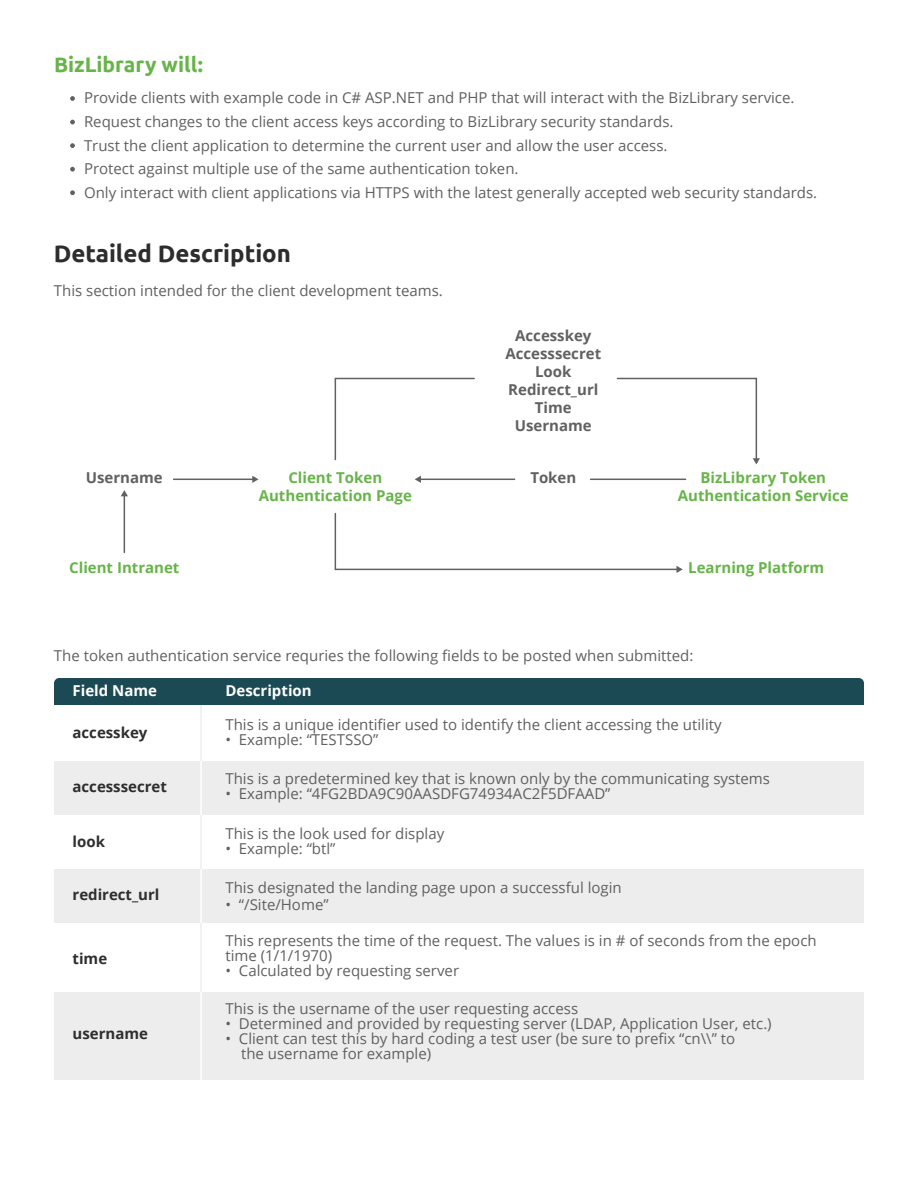
<style>
.page{position:relative;width:918px;height:1188px;background:#fff}
.page>*{position:absolute;margin:0;border:0;box-sizing:border-box;transform-origin:0 0}
.t1{font:700 24px "Ubuntu";color:#2d2d2d}
.t2{font:700 21px "Ubuntu";color:#67b449}
.t3{font:15px/23.7px "Open Sans";color:#606060}
.t4{font:700 15px/18px "Open Sans";color:#67b449;text-align:center}
.t5{font:700 15px/18px "Open Sans";color:#606161;text-align:center}
.t6{font:700 15px "Open Sans";color:#2d2e2d}
.t7{font:700 15px "Open Sans";color:#fff}
</style>
<div class="page">
<svg style="left:70px;top:96px;width:5px;height:5px"></svg>
<svg style="left:70px;top:120px;width:5px;height:4px"></svg>
<svg style="left:70px;top:143px;width:5px;height:5px"></svg>
<svg style="left:70px;top:167px;width:5px;height:5px"></svg>
<svg style="left:70px;top:190px;width:5px;height:5px"></svg>
<div style="left:54px;top:761px;width:810px;height:54px;background:#ededed"></div>
<div style="left:54px;top:869px;width:810px;height:54px;background:#ededed"></div>
<div style="left:54px;top:992px;width:810px;height:88px;background:#ededed"></div>
<hr style="left:124px;top:495px;width:1px;height:57px;background:#606161">
<svg style="left:121px;top:490px;width:7px;height:6px"></svg>
<hr style="left:174px;top:479px;width:80px;height:1px;background:#606161">
<svg style="left:252px;top:476px;width:7px;height:7px"></svg>
<hr style="left:420px;top:479px;width:95px;height:1px;background:#606161">
<svg style="left:415px;top:476px;width:6px;height:7px"></svg>
<svg style="left:616px;top:377px;width:144px;height:88px"></svg>
<svg style="left:334px;top:377px;width:141px;height:84px"></svg>
<hr style="left:591px;top:479px;width:95px;height:1px;background:#606161">
<svg style="left:334px;top:512px;width:349px;height:61px"></svg>
<div style="left:54px;top:678px;width:810px;height:27px;background:#1c4a54"></div>
<hr style="left:200px;top:705px;width:2px;height:375px;background:#ededed">
<hr style="left:200px;top:761px;width:2px;height:54px;background:#fff">
<hr style="left:200px;top:869px;width:2px;height:54px;background:#fff">
<hr style="left:200px;top:992px;width:2px;height:88px;background:#fff">
<h2 class="t2" style="left:54px;top:52px;width:150px">BizLibrary will:</h2>
<p class="t3" style="left:84px;top:85px;width:735px">Provide clients with example code in C# ASP.NET and PHP that will interact with the BizLibrary service.<br>Request changes to the client access keys according to BizLibrary security standards.<br>Trust the client application to determine the current user and allow the user access.<br>Protect against multiple use of the same authentication token.<br>Only interact with client applications via HTTPS with the latest generally accepted web security standards.</p>
<h1 class="t1" style="left:54px;top:239px;width:239px">Detailed Description</h1>
<p class="t3" style="left:54px;top:279px;width:390px">This section intended for the client development teams.</p>
<p class="t5" style="left:505px;top:326px;width:97px">Accesskey<br>Accesssecret<br>Look<br>Redirect_url<br>Time<br>Username</p>
<p class="t5" style="left:86px;top:468px;width:78px">Username</p>
<p class="t4" style="left:259px;top:468px;width:155px">Client Token<br>Authentication Page</p>
<p class="t4" style="left:678px;top:468px;width:172px">BizLibrary Token<br>Authentication Service</p>
<p class="t5" style="left:530px;top:468px;width:47px">Token</p>
<p class="t4" style="left:69px;top:559px;width:112px">Client Intranet</p>
<p class="t4" style="left:688px;top:559px;width:138px">Learning Platform</p>
<p class="t3" style="left:54px;top:644px;width:641px">The token authentication service requries the following fields to be posted when submitted:</p>
<p class="t7" style="left:73px;top:680px;width:86px">Field Name</p>
<p class="t6" style="left:73px;top:722px;width:76px">accesskey</p>
<p class="t6" style="left:73px;top:776px;width:96px">accesssecret</p>
<p class="t6" style="left:73px;top:831px;width:34px">look</p>
<p class="t6" style="left:73px;top:884px;width:89px">redirect_url</p>
<p class="t6" style="left:73px;top:948px;width:36px">time</p>
<p class="t6" style="left:73px;top:1023px;width:77px">username</p>
<p class="t7" style="left:225px;top:680px;width:88px">Description</p>
<p class="t3" style="left:225px;top:713px;width:498px">This is a unique identifier used to identify the client accessing the utility</p>
<p class="t3" style="left:225px;top:728px;width:155px">• Example: “TESTSSO”</p>
<p class="t3" style="left:225px;top:766px;width:546px">This is a predetermined key that is known only by the communicating systems</p>
<p class="t3" style="left:225px;top:781px;width:387px">• Example: “4FG2BDA9C90AASDFG74934AC2F5DFAAD”</p>
<p class="t3" style="left:225px;top:821px;width:220px">This is the look used for display</p>
<p class="t3" style="left:225px;top:836px;width:112px">• Example: “btl”</p>
<p class="t3" style="left:225px;top:875px;width:398px">This designated the landing page upon a successful login</p>
<p class="t3" style="left:225px;top:893px;width:105px">• “/Site/Home”</p>
<p class="t3" style="left:225px;top:933px;width:593px;line-height:15px">This represents the time of the request. The values is in # of seconds from the epoch time (1/1/1970)</p>
<p class="t3" style="left:225px;top:958px;width:235px">• Calculated by requesting server</p>
<p class="t3" style="left:225px;top:996px;width:354px">This is the username of the user requesting access</p>
<p class="t3" style="left:225px;top:1011px;width:548px">• Determined and provided by requesting server (LDAP, Application User, etc.)</p>
<p class="t3" style="left:241px;top:1030px;width:496px;line-height:15px;text-indent:-16px">• Client can test this by hard coding a test user (be sure to prefix “cn\\” to the username for example)</p>
</div>
